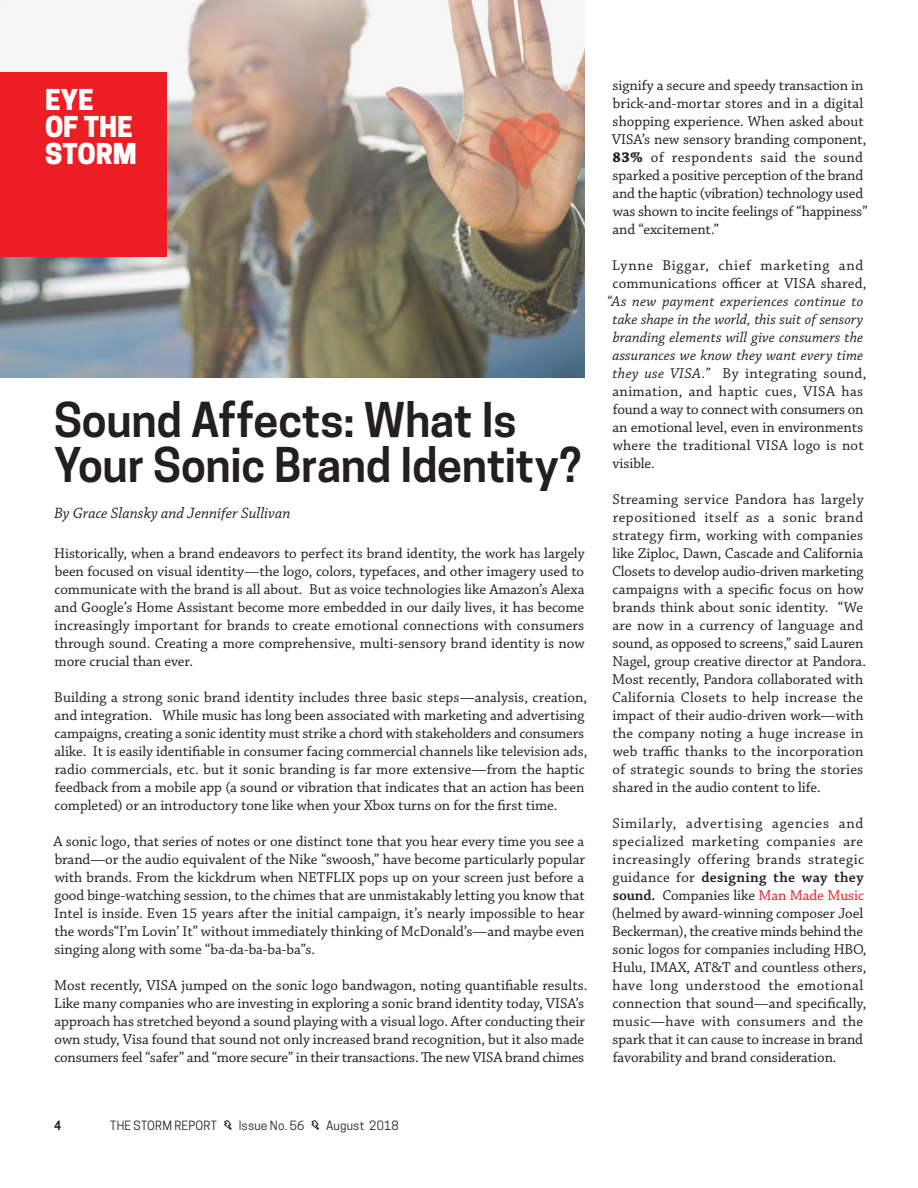
<style>
.page{position:relative;width:918px;height:1188px;background:#fff}
.page>*{position:absolute;margin:0;border:0;box-sizing:border-box;transform-origin:0 0}
.t1{font:600 45px/45px "Cooper Hewitt";letter-spacing:-.01em;color:#231f20}
.t2{font:800 27px "Cooper Hewitt";color:#fff}
.t3{font:italic 15.75px "Chaparral Pro";color:#231f20}
.t4{font:15px/18px "Chaparral Pro";letter-spacing:-.005em;color:#231f20}
.t5{font:italic 15px "Chaparral Pro";letter-spacing:.005em;color:#231f20}
.t6{font:15px "Chaparral Pro";letter-spacing:.02em;color:#231f20}
.t7{font:15px "Chaparral Pro";letter-spacing:.015em;color:#231f20}
.t8{font:15px "Chaparral Pro";letter-spacing:.045em;color:#231f20}
.t9{font:12px "Cooper Hewitt";letter-spacing:.015em;color:#231f20}
.t10{font:600 12px "Cooper Hewitt";color:#231f20}
.s1{font-weight:700}
.s2{font-style:italic}
.s3{font-weight:600}
.s4{color:#ed1d24}
</style>
<div class="page">
<img style="left:0;top:0;width:585px;height:378px">
<div style="left:0;top:72px;width:166px;height:184px;background:#ed1d24"></div>
<svg style="left:224px;top:1120px;width:8px;height:10px"></svg>
<svg style="left:311px;top:1120px;width:8px;height:10px"></svg>
<p class="t2" style="left:45px;top:84px;width:50px">EYE</p>
<p class="t2" style="left:45px;top:111px;width:89px">OF THE</p>
<p class="t2" style="left:45px;top:138px;width:93px">STORM</p>
<p class="t1" style="left:54px;top:397px;width:529px">Sound Affects: What Is<br>Your Sonic Brand Identity?</p>
<p class="t3" style="left:54px;top:504px;width:238px">By Grace Slansky and Jennifer Sullivan</p>
<p class="t4" style="left:54px;top:545px;width:532px;text-align:justify">Historically, when a brand endeavors to perfect its brand identity, the work has largely been focused on visual identity—the logo, colors, typefaces, and other imagery used to communicate with the brand is all about. But as voice technologies like Amazon’s Alexa and Google’s Home Assistant become more embedded in our daily lives, it has become increasingly important for brands to create emotional connections with consumers through sound. Creating a more comprehensive, multi-sensory brand identity is now more crucial than ever.</p>
<p class="t4" style="left:54px;top:689px;width:535px">Building a strong sonic brand identity includes three basic steps—analysis, creation, and integration. While music has long been associated with marketing and advertising campaigns, creating a sonic identity must strike a chord with stakeholders and consumers alike. It is easily identifiable in consumer facing commercial channels like television ads, radio commercials, etc. but it sonic branding is far more extensive—from the haptic feedback from a mobile app (a sound or vibration that indicates that an action has been completed) or an introductory tone like when your Xbox turns on for the first time.</p>
<p class="t4" style="left:53px;top:833px;width:533px;text-align:justify">A sonic logo, that series of notes or one distinct tone that you hear every time you see a brand—or the audio equivalent of the Nike “swoosh,” have become particularly popular with brands. From the kickdrum when NETFLIX pops up on your screen just before a good binge-watching session, to the chimes that are unmistakably letting you know that Intel is inside. Even 15 years after the initial campaign, it’s nearly impossible to hear the words“I’m Lovin’ It” without immediately thinking of McDonald’s—and maybe even singing along with some “ba-da-ba-ba-ba”s.</p>
<p class="t4" style="left:54px;top:977px;width:535px">Most recently, VISA jumped on the sonic logo bandwagon, noting quantifiable results.<br>Like many companies who are investing in exploring a sonic brand identity today, VISA’s approach has stretched beyond a sound playing with a visual logo. After conducting their own study, Visa found that sound not only increased brand recognition, but it also made consumers feel “safer” and “more secure” in their transactions. The new VISA brand chimes</p>
<p class="t4" style="left:612px;top:77px;width:257px">signify a secure and speedy transaction in brick-and-mortar stores and in a digital shopping experience. When asked about VISA’s new sensory branding component, <span class="s1">83%</span> of respondents said the sound sparked a positive perception of the brand and the haptic (vibration) technology used was shown to incite feelings of “happiness” and “excitement.”</p>
<p class="t8" style="left:612px;top:257px;width:252px">Lynne Biggar, chief marketing and</p>
<p class="t4" style="left:613px;top:275px;width:255px">communications officer at VISA shared,</p>
<p class="t5" style="left:607px;top:293px;width:258px">“As new payment experiences continue to</p>
<p class="t5" style="left:613px;top:311px;width:252px">take shape in the world, this suit of sensory</p>
<p class="t5" style="left:613px;top:329px;width:252px">branding elements will give consumers the</p>
<p class="t5" style="left:613px;top:347px;width:252px">assurances we know they want every time</p>
<p class="t6" style="left:613px;top:365px;width:255px"><span class="s2">they use VISA.”</span> By integrating sound,</p>
<p class="t6" style="left:613px;top:383px;width:252px">animation, and haptic cues, VISA has</p>
<p class="t4" style="left:613px;top:401px;width:252px">found a way to connect with consumers on</p>
<p class="t4" style="left:613px;top:419px;width:252px">an emotional level, even in environments</p>
<p class="t7" style="left:613px;top:437px;width:253px">where the traditional VISA logo is not</p>
<p class="t4" style="left:613px;top:455px;width:44px">visible.</p>
<p class="t4" style="left:612px;top:491px;width:256px">Streaming service Pandora has largely repositioned itself as a sonic brand strategy firm, working with companies like Ziploc, Dawn, Cascade and California Closets to develop audio-driven marketing campaigns with a specific focus on how brands think about sonic identity. “We are now in a currency of language and sound, as opposed to screens,” said Lauren Nagel, group creative director at Pandora.<br>Most recently, Pandora collaborated with California Closets to help increase the impact of their audio-driven work—with the company noting a huge increase in web traffic thanks to the incorporation of strategic sounds to bring the stories shared in the audio content to life.</p>
<p class="t4" style="left:612px;top:815px;width:256px">Similarly, advertising agencies and specialized marketing companies are increasingly offering brands strategic guidance for <span class="s3">designing the way they sound.</span> Companies like <span class="s4">Man Made Music </span>(helmed by award-winning composer Joel Beckerman), the creative minds behind the sonic logos for companies including HBO, Hulu, IMAX, AT&amp;T and countless others, have long understood the emotional connection that sound—and specifically, music—have with consumers and the spark that it can cause to increase in brand favorability and brand consideration.</p>
<p class="t10" style="left:54px;top:1118px;width:9px">4</p>
<p class="t9" style="left:110px;top:1118px;width:108px">THE STORM REPORT</p>
<p class="t9" style="left:239px;top:1118px;width:67px">Issue No. 56</p>
<p class="t9" style="left:326px;top:1118px;width:74px">August 2018</p>
</div>
